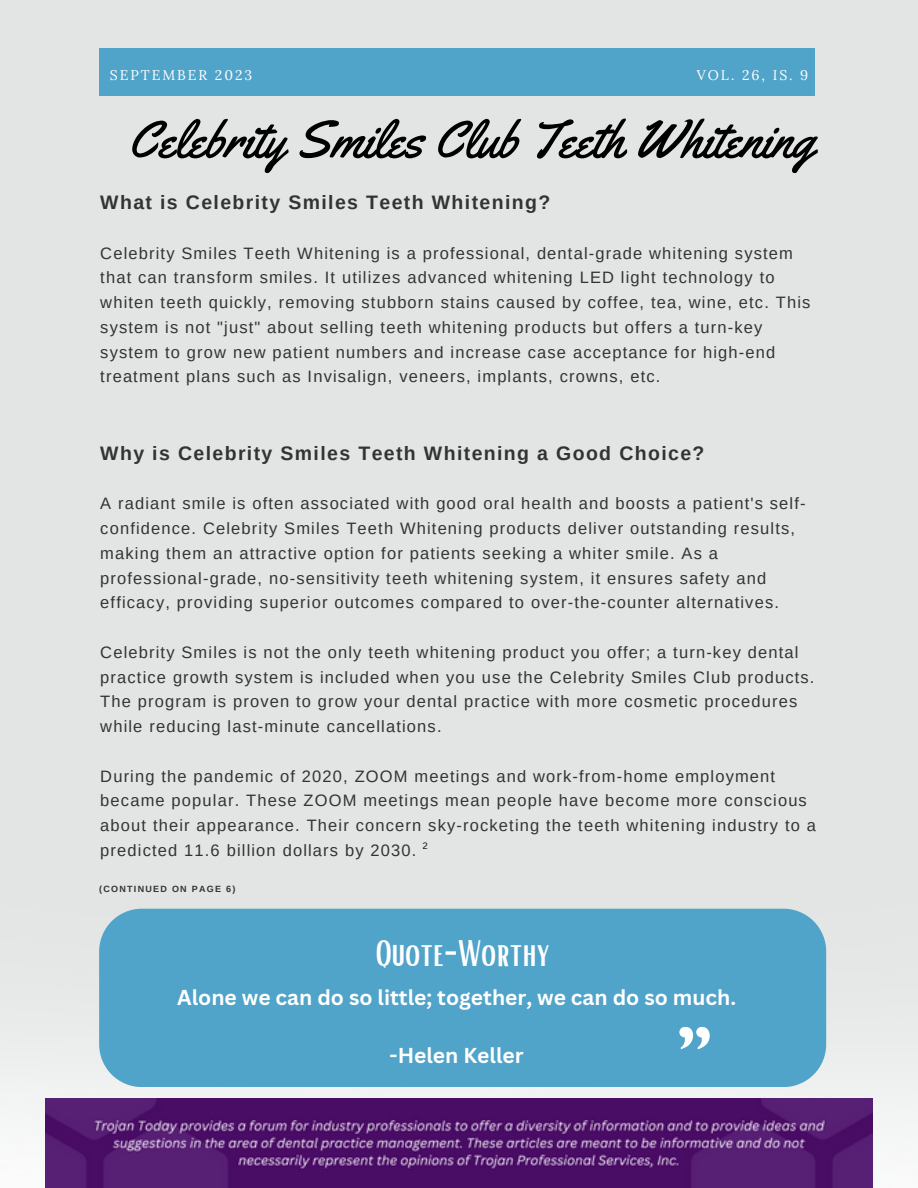
<style>
.page{position:relative;width:918px;height:1188px;background:#e2e5e4}
.page>*{position:absolute;margin:0;border:0;box-sizing:border-box;transform-origin:0 0}
.t1{font:52.5px "Yellowtail";color:#000}
.t2{font:36px "Bright";color:#fff}
.t3{font:700 21px "Canva Sans";color:#fff}
.t4{font:700 19.5px "Arimo";letter-spacing:.07em;color:#323432}
.t5{font:16.5px/24.8px "Arimo";letter-spacing:.07em;color:#323432}
.t6{font:13.95px "Lora";letter-spacing:.14em;color:#fff}
.t7{font:700 9px "Arimo";letter-spacing:.14em;color:#323432}
.t8{font:9px "Canva Sans";color:#000}
</style>
<div class="page">
<img style="left:0;top:908px;width:918px;height:280px">
<div style="left:99px;top:909px;width:727px;height:178px;background:#50a3c9"></div>
<svg style="left:679px;top:1027px;width:31px;height:22px"></svg>
<img style="left:46px;top:1098px;width:827px;height:90px">
<div style="left:99px;top:49px;width:716px;height:46px;background:#50a3c9"></div>
<p class="t6" style="left:110px;top:66px;width:144px">SEPTEMBER 2023</p>
<p class="t6" style="left:697px;top:66px;width:113px">VOL. 26, IS. 9</p>
<p class="t1" style="left:128px;top:106px;width:688px">Celebrity Smiles Club Teeth Whitening</p>
<p class="t4" style="left:100px;top:191px;width:451px">What is Celebrity Smiles Teeth Whitening?</p>
<p class="t5" style="left:100px;top:241px;width:712px">Celebrity Smiles Teeth Whitening is a professional, dental-grade whitening system that can transform smiles. It utilizes advanced whitening LED light technology to whiten teeth quickly, removing stubborn stains caused by coffee, tea, wine, etc. This system is not "just" about selling teeth whitening products but offers a turn-key system to grow new patient numbers and increase case acceptance for high-end treatment plans such as Invisalign, veneers, implants, crowns, etc.</p>
<p class="t4" style="left:100px;top:442px;width:606px">Why is Celebrity Smiles Teeth Whitening a Good Choice?</p>
<p class="t5" style="left:100px;top:491px;width:707px">A radiant smile is often associated with good oral health and boosts a patient's self&shy;confidence. Celebrity Smiles Teeth Whitening products deliver outstanding results, making them an attractive option for patients seeking a whiter smile. As a professional-grade, no-sensitivity teeth whitening system, it ensures safety and efficacy, providing superior outcomes compared to over-the-counter alternatives.</p>
<p class="t5" style="left:100px;top:640px;width:716px">Celebrity Smiles is not the only teeth whitening product you offer; a turn-key dental practice growth system is included when you use the Celebrity Smiles Club products.<br>The program is proven to grow your dental practice with more cosmetic procedures while reducing last-minute cancellations.</p>
<p class="t5" style="left:100px;top:764px;width:717px">During the pandemic of 2020, ZOOM meetings and work-from-home employment became popular. These ZOOM meetings mean people have become more conscious about their appearance. Their concern sky-rocketing the teeth whitening industry to a predicted 11.6 billion dollars by 2030.</p>
<p class="t8" style="left:423px;top:840px;width:6px">2</p>
<p class="t7" style="left:99px;top:884px;width:138px">(CONTINUED ON PAGE 6)</p>
<p class="t2" style="left:376px;top:930px;width:175px">Quote-Worthy</p>
<p class="t3" style="left:177px;top:982px;width:561px">Alone we can do so little; together, we can do so much.</p>
<p class="t3" style="left:390px;top:1041px;width:136px">-Helen Keller</p>
</div>
